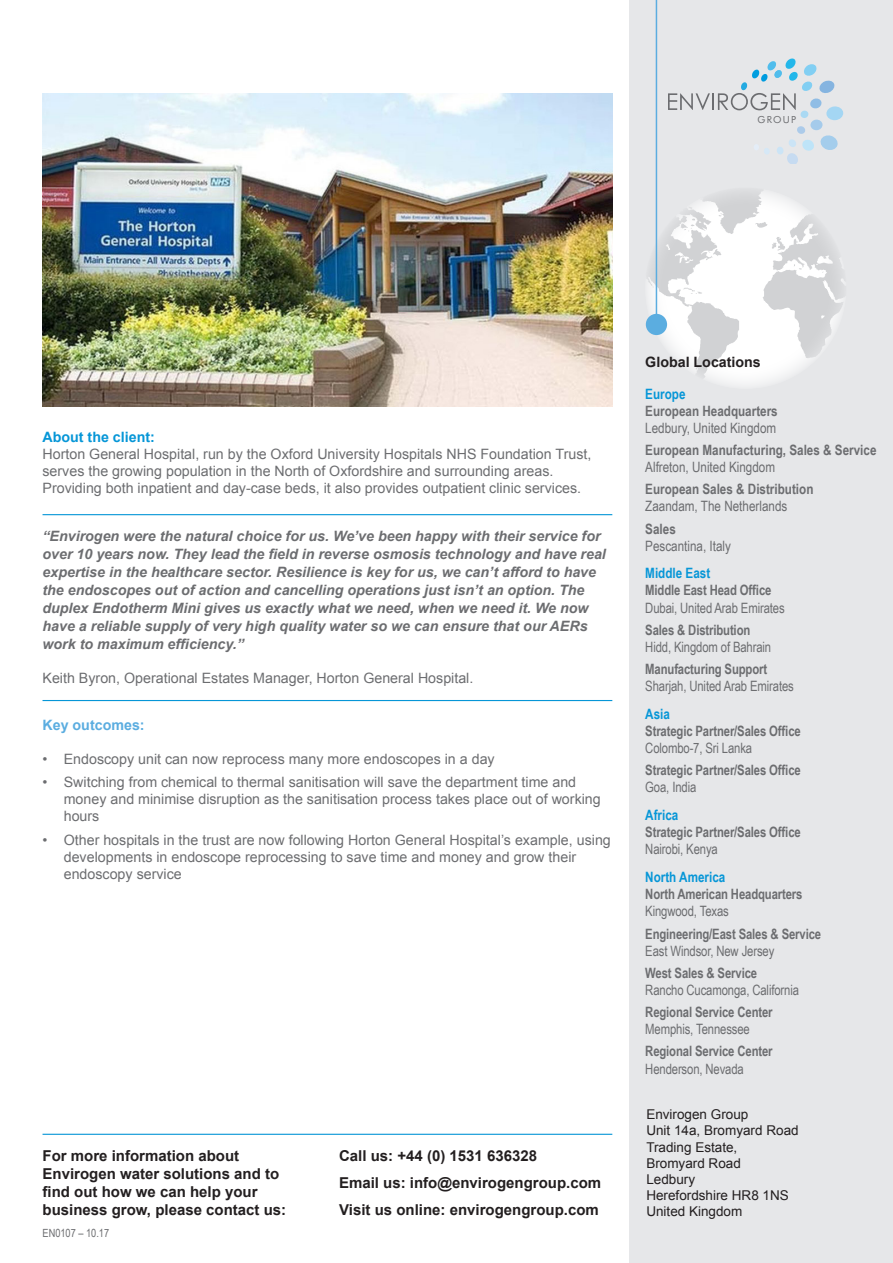
<style>
.page{position:relative;width:893px;height:1263px;background:#fff}
.page>*{position:absolute;margin:0;border:0;box-sizing:border-box;transform-origin:0 0}
.Call_to_Action{font:700 15px/18px "Arial";color:#231f20}
.Quote_with_para_rule{font:italic 700 14.25px/18px "Arial";color:#6c6d70}
.Locations_details{font:700 14.25px/17.1px "Arial Narrow";letter-spacing:-.01em;color:#6c6d70}
.Bullet_body_copy{font:14.25px/17.1px "Arial";color:#6c6d70}
.Locations_details-2{font:14.25px/17.1px "Arial Narrow";letter-spacing:-.01em;color:#6c6d70}
.Body_copy{font:14.25px/17.1px "Arial";color:#6c6d70}
.Quote_contact{font:14.25px "Arial";color:#6c6d70}
.Locations_heading{font:700 14.25px "Arial Narrow";color:#0696d7}
.Sub_heading{font:700 14.25px "Arial";color:#0696d7}
.t1{font:700 14.25px "Arial";color:#231f20}
.Sub_heading-2{font:700 14.25px "Arial";color:#5bade0}
.Address_details{font:13.5px/16.2px "Arial";color:#231f20}
.Locations_details-3{font:11.25px "Arial Narrow";color:#6c6d70}
.t2{font:9.75px "Futura BT";letter-spacing:.13em;color:#6c6d70}
.s1{font-weight:700}
.s2{font-weight:400}
</style>
<div class="page">
<hr style="left:43px;top:514px;width:569px;height:1px;background:#0696d7">
<hr style="left:43px;top:700px;width:569px;height:1px;background:#0696d7">
<hr style="left:43px;top:1134px;width:569px;height:1px;background:#0696d7">
<img style="left:43px;top:94px;width:569px;height:312px">
<div style="left:629px;top:0;width:264px;height:1263px;background:#e6e7e9"></div>
<svg style="left:645px;top:187px;width:198px;height:199px"></svg>
<div style="left:810px;top:119px;width:13px;height:11px;background:#a5cbeb;border-radius:50%"></div>
<div style="left:826px;top:106px;width:17px;height:14px;background:#a4d6f3;border-radius:50%"></div>
<div style="left:776px;top:146px;width:8px;height:9px;background:#cbe4f6;border-radius:3px"></div>
<div style="left:764px;top:148px;width:6px;height:7px;background:#d6e8f6;border-radius:3px"></div>
<svg style="left:754px;top:144px;width:5px;height:6px"></svg>
<svg style="left:787px;top:126px;width:51px;height:38px"></svg>
<svg style="left:668px;top:58px;width:167px;height:60px"></svg>
<hr style="left:656px;top:0;width:1px;height:325px;background:#5bade0">
<div style="left:646px;top:314px;width:21px;height:21px;background:#5bade0;border-radius:50%"></div>
<p class="t2" style="left:757px;top:114px;width:40px">GROUP</p>
<p class="Sub_heading" style="left:43px;top:427px;width:114px">About the client:</p>
<p class="Body_copy" style="left:43px;top:445px;width:550px">Horton General Hospital, run by the Oxford University Hospitals NHS Foundation Trust, serves the growing population in the North of Oxfordshire and surrounding areas.<br>Providing both inpatient and day-case beds, it also provides outpatient clinic services.</p>
<p class="Quote_with_para_rule" style="left:43px;top:527px;width:565px">“Envirogen were the natural choice for us. We’ve been happy with their service for over 10 years now. They lead the field in reverse osmosis technology and have real expertise in the healthcare sector. Resilience is key for us, we can’t afford to have the endoscopes out of action and cancelling operations just isn’t an option. The duplex Endotherm Mini gives us exactly what we need, when we need it. We now have a reliable supply of very high quality water so we can ensure that our AERs work to maximum efficiency.”</p>
<p class="Quote_contact" style="left:43px;top:669px;width:432px">Keith Byron, Operational Estates Manager, Horton General Hospital.</p>
<p class="Sub_heading-2" style="left:43px;top:715px;width:104px">Key outcomes:</p>
<p class="Bullet_body_copy" style="left:43px;top:751px;width:454px">• Endoscopy unit can now reprocess many more endoscopes in a day</p>
<p class="Bullet_body_copy" style="left:64px;top:774px;width:538px;text-indent:-21px">• Switching from chemical to thermal sanitisation will save the department time and money and minimise disruption as the sanitisation process takes place out of working hours</p>
<p class="Bullet_body_copy" style="left:64px;top:831px;width:549px;text-indent:-21px">• Other hospitals in the trust are now following Horton General Hospital’s example, using developments in endoscope reprocessing to save time and money and grow their endoscopy service</p>
<p class="Call_to_Action" style="left:43px;top:1147px;width:245px">For more information about<br>Envirogen water solutions and to find out how we can help your business grow, please contact us:</p>
<p class="Call_to_Action" style="left:339px;top:1147px;width:200px">Call us: +44 (0) 1531 636328</p>
<p class="Call_to_Action" style="left:339px;top:1174px;width:264px">Email us: info@envirogengroup.com</p>
<p class="Call_to_Action" style="left:339px;top:1201px;width:261px">Visit us online: envirogengroup.com</p>
<p class="Locations_details-3" style="left:43px;top:1225px;width:68px">EN0107 – 10.17</p>
<p class="t1" style="left:645px;top:352px;width:117px">Global Locations</p>
<p class="Locations_heading" style="left:645px;top:383px;width:42px">Europe</p>
<p class="Locations_details-2" style="left:645px;top:401px;width:134px"><span class="s1">European Headquarters<br></span>Ledbury, United Kingdom</p>
<p class="Locations_details" style="left:645px;top:441px;width:233px">European Manufacturing, Sales &amp; Service<br><span class="s2">Alfreton, United Kingdom</span></p>
<p class="Locations_details" style="left:645px;top:480px;width:170px">European Sales &amp; Distribution<br><span class="s2">Zaandam, The Netherlands</span></p>
<p class="Locations_details-2" style="left:645px;top:519px;width:87px"><span class="s1">Sales<br></span>Pescantina, Italy</p>
<p class="Locations_heading" style="left:645px;top:562px;width:66px">Middle East</p>
<p class="Locations_details-2" style="left:645px;top:581px;width:141px"><span class="s1">Middle East Head Office<br></span>Dubai, United Arab Emirates</p>
<p class="Locations_details-2" style="left:645px;top:621px;width:127px"><span class="s1">Sales &amp; Distribution<br></span>Hidd, Kingdom of Bahrain</p>
<p class="Locations_details-2" style="left:645px;top:660px;width:150px"><span class="s1">Manufacturing Support<br></span>Sharjah, United Arab Emirates</p>
<p class="Locations_heading" style="left:645px;top:703px;width:26px">Asia</p>
<p class="Locations_details" style="left:645px;top:722px;width:157px">Strategic Partner/Sales Office<br><span class="s2">Colombo-7, Sri Lanka</span></p>
<p class="Locations_details" style="left:645px;top:761px;width:157px">Strategic Partner/Sales Office<br><span class="s2">Goa, India</span></p>
<p class="Locations_heading" style="left:645px;top:804px;width:35px">Africa</p>
<p class="Locations_details" style="left:645px;top:823px;width:157px">Strategic Partner/Sales Office<br><span class="s2">Nairobi, Kenya</span></p>
<p class="Locations_heading" style="left:645px;top:866px;width:82px">North America</p>
<p class="Locations_details" style="left:645px;top:885px;width:159px">North American Headquarters<br><span class="s2">Kingwood, Texas</span></p>
<p class="Locations_details" style="left:645px;top:924px;width:177px">Engineering/East Sales &amp; Service<br><span class="s2">East Windsor, New Jersey</span></p>
<p class="Locations_details-2" style="left:645px;top:964px;width:155px"><span class="s1">West Sales &amp; Service<br></span>Rancho Cucamonga, California</p>
<p class="Locations_details" style="left:645px;top:1003px;width:129px">Regional Service Center<br><span class="s2">Memphis, Tennessee</span></p>
<p class="Locations_details" style="left:645px;top:1042px;width:129px">Regional Service Center<br><span class="s2">Henderson, Nevada</span></p>
<p class="Address_details" style="left:646px;top:1106px;width:104px">Envirogen Group</p>
<p class="Address_details" style="left:646px;top:1123px;width:154px">Unit 14a, Bromyard Road<br>Trading Estate,</p>
<p class="Address_details" style="left:646px;top:1155px;width:96px">Bromyard Road</p>
<p class="Address_details" style="left:646px;top:1171px;width:50px">Ledbury</p>
<p class="Address_details" style="left:646px;top:1187px;width:144px">Herefordshire HR8 1NS</p>
<p class="Address_details" style="left:646px;top:1204px;width:98px">United Kingdom</p>
</div>
